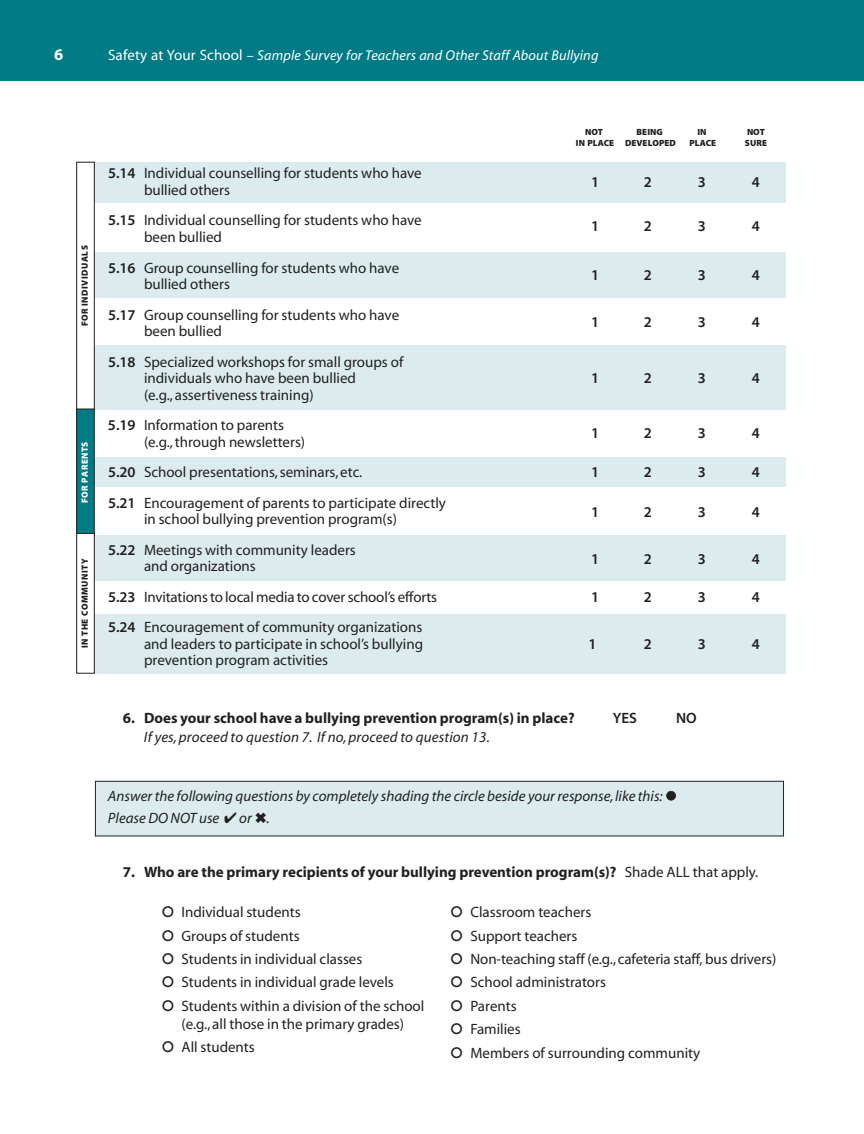
<style>
.page{position:relative;width:864px;height:1134px;background:#fff}
.page>*{position:absolute;margin:0;border:0;box-sizing:border-box;transform-origin:0 0}
.t1{font:16.5px "Myriad MM 700 600";color:#fff}
.t2{font:15px/23.4px "Myriad MM 400 600";color:#231f20}
.t3{font:15px/22.5px "Myriad MM It 400 600";color:#231f20}
.t4{font:15px "Myriad MM 700 600";color:#231f20}
.t5{font:15px "Myriad MM 565 600";color:#231f20}
.t6{font:14.25px "Myriad MM It 400 600";letter-spacing:.01em;color:#fff}
.t7{font:9px "Myriad MM 830 600";letter-spacing:.01em;color:#231f20}
.t8{font:9px "Myriad MM 830 600";letter-spacing:.055em;color:#231f20}
.t9{font:9px "Myriad MM 830 600";letter-spacing:.05em;color:#fff}
.s1{font-family:"Myriad MM 400 600";font-size:15px}
.s2{font-family:"Myriad MM 400 600"}
.s3{font-family:"Myriad MM 565 600"}
.s4{font-family:"Avant Garde IT Cby BT";font-weight:500}
</style>
<div class="page">
<div style="left:94px;top:162px;width:692px;height:40px;background:#dcecee"></div>
<div style="left:94px;top:252px;width:692px;height:46px;background:#dcecee"></div>
<div style="left:94px;top:457px;width:692px;height:30px;background:#dcecee"></div>
<div style="left:94px;top:535px;width:692px;height:45px;background:#dcecee"></div>
<div style="left:94px;top:614px;width:692px;height:60px;background:#dcecee"></div>
<div style="left:94px;top:346px;width:692px;height:64px;background:#dcecee"></div>
<div style="left:95px;top:781px;width:689px;height:55px;background:#dcecee"></div>
<div style="left:95px;top:781px;width:689px;height:55px;border:1px solid #231f20"></div>
<div style="left:667px;top:791px;width:9px;height:9px;background:#231f20;border-radius:50%"></div>
<div style="left:666px;top:791px;width:10px;height:10px;border:2px solid #231f20;border-radius:50%"></div>
<div style="left:0;top:0;width:864px;height:81px;background:#007b85"></div>
<div style="left:76px;top:162px;width:18px;height:248px;border:1px solid #231f20"></div>
<div style="left:77px;top:409px;width:17px;height:127px;background:#007b85"></div>
<div style="left:76px;top:409px;width:18px;height:127px;border:1px solid #231f20"></div>
<div style="left:77px;top:533px;width:17px;height:140px;background:#fff"></div>
<div style="left:76px;top:533px;width:18px;height:140px;border:1px solid #231f20"></div>
<p class="t1" style="left:54px;top:48px;width:11px">6</p>
<p class="t6" style="left:108px;top:50px;width:492px"><span class="s1">Safety at Your School</span> <span class="s2">–</span> Sample Survey for Teachers and Other Staff About Bullying</p>
<p class="t8" style="left:81px;top:326px;width:83px;rotate:-90deg">FOR INDIVIDUALS</p>
<p class="t9" style="left:81px;top:503px;width:63px;rotate:-90deg">FOR PARENTS</p>
<p class="t8" style="left:81px;top:648px;width:91px;rotate:-90deg">IN THE COMMUNITY</p>
<p class="t7" style="left:585px;top:129px;width:20px">NOT</p>
<p class="t7" style="left:636px;top:129px;width:28px">BEING</p>
<p class="t7" style="left:697px;top:129px;width:11px">IN</p>
<p class="t7" style="left:747px;top:129px;width:19px">NOT</p>
<p class="t7" style="left:576px;top:139px;width:102px">IN PLACE DEVELOPED</p>
<p class="t7" style="left:689px;top:139px;width:28px">PLACE</p>
<p class="t7" style="left:745px;top:139px;width:24px">SURE</p>
<p class="t2" style="left:144px;top:166px;width:279px;line-height:16.5px;text-indent:-36px"><span class="s3">5.14</span> Individual counselling for students who have bullied others</p>
<p class="t5" style="left:591px;top:177px;width:10px">1</p>
<p class="t5" style="left:644px;top:177px;width:10px">2</p>
<p class="t5" style="left:698px;top:177px;width:10px">3</p>
<p class="t5" style="left:752px;top:177px;width:10px">4</p>
<p class="t2" style="left:144px;top:213px;width:279px;line-height:16.5px;text-indent:-36px"><span class="s3">5.15</span> Individual counselling for students who have been bullied</p>
<p class="t5" style="left:591px;top:221px;width:10px">1</p>
<p class="t5" style="left:644px;top:221px;width:10px">2</p>
<p class="t5" style="left:698px;top:221px;width:10px">3</p>
<p class="t5" style="left:752px;top:221px;width:10px">4</p>
<p class="t2" style="left:144px;top:260px;width:257px;line-height:16.5px;text-indent:-36px"><span class="s3">5.16</span> Group counselling for students who have bullied others</p>
<p class="t5" style="left:591px;top:269px;width:10px">1</p>
<p class="t5" style="left:644px;top:269px;width:10px">2</p>
<p class="t5" style="left:698px;top:269px;width:10px">3</p>
<p class="t5" style="left:752px;top:269px;width:10px">4</p>
<p class="t2" style="left:144px;top:307px;width:257px;line-height:16.5px;text-indent:-36px"><span class="s3">5.17</span> Group counselling for students who have been bullied</p>
<p class="t5" style="left:591px;top:316px;width:10px">1</p>
<p class="t5" style="left:644px;top:316px;width:10px">2</p>
<p class="t5" style="left:698px;top:316px;width:10px">3</p>
<p class="t5" style="left:752px;top:316px;width:10px">4</p>
<p class="t2" style="left:144px;top:355px;width:261px;line-height:16.5px;text-indent:-36px"><span class="s3">5.18</span> Specialized workshops for small groups of individuals who have been bullied</p>
<p class="t5" style="left:591px;top:372px;width:10px">1</p>
<p class="t5" style="left:644px;top:372px;width:10px">2</p>
<p class="t5" style="left:698px;top:372px;width:10px">3</p>
<p class="t5" style="left:752px;top:372px;width:10px">4</p>
<p class="t2" style="left:108px;top:380px;width:207px;line-height:30.6px;text-indent:36px">(e.g., assertiveness training)<br><span class="s3">5.19</span> Information to parents</p>
<p class="t2" style="left:144px;top:431px;width:163px">(e.g., through newsletters)</p>
<p class="t5" style="left:591px;top:427px;width:10px">1</p>
<p class="t5" style="left:644px;top:427px;width:10px">2</p>
<p class="t5" style="left:698px;top:427px;width:10px">3</p>
<p class="t5" style="left:752px;top:427px;width:10px">4</p>
<p class="t2" style="left:108px;top:462px;width:256px"><span class="s3">5.20</span> School presentations, seminars, etc.</p>
<p class="t5" style="left:591px;top:466px;width:10px">1</p>
<p class="t5" style="left:644px;top:466px;width:10px">2</p>
<p class="t5" style="left:698px;top:466px;width:10px">3</p>
<p class="t5" style="left:752px;top:466px;width:10px">4</p>
<p class="t2" style="left:144px;top:496px;width:303px;line-height:16.5px;text-indent:-36px"><span class="s3">5.21</span> Encouragement of parents to participate directly in school bullying prevention program(s)</p>
<p class="t5" style="left:591px;top:506px;width:10px">1</p>
<p class="t5" style="left:644px;top:506px;width:10px">2</p>
<p class="t5" style="left:698px;top:506px;width:10px">3</p>
<p class="t5" style="left:752px;top:506px;width:10px">4</p>
<p class="t2" style="left:144px;top:543px;width:213px;line-height:16.5px;text-indent:-36px"><span class="s3">5.22</span> Meetings with community leaders and organizations</p>
<p class="t5" style="left:591px;top:553px;width:10px">1</p>
<p class="t5" style="left:644px;top:553px;width:10px">2</p>
<p class="t5" style="left:698px;top:553px;width:10px">3</p>
<p class="t5" style="left:752px;top:553px;width:10px">4</p>
<p class="t2" style="left:108px;top:586px;width:331px"><span class="s3">5.23</span> Invitations to local media to cover school’s efforts</p>
<p class="t5" style="left:591px;top:591px;width:10px">1</p>
<p class="t5" style="left:644px;top:591px;width:10px">2</p>
<p class="t5" style="left:698px;top:591px;width:10px">3</p>
<p class="t5" style="left:752px;top:591px;width:10px">4</p>
<p class="t2" style="left:108px;top:620px;width:317px;line-height:16.5px;text-align:right"><span class="s3">5.24</span> Encouragement of community organizations and leaders to participate in school’s bullying</p>
<p class="t5" style="left:588px;top:638px;width:10px">1</p>
<p class="t5" style="left:644px;top:638px;width:10px">2</p>
<p class="t5" style="left:698px;top:638px;width:10px">3</p>
<p class="t5" style="left:752px;top:638px;width:10px">4</p>
<p class="t2" style="left:144px;top:650px;width:186px">prevention program activities</p>
<p class="t4" style="left:123px;top:712px;width:453px">6. Does your school have a bullying prevention program(s) in place?</p>
<p class="t5" style="left:613px;top:712px;width:26px">YES</p>
<p class="t5" style="left:676px;top:712px;width:22px">NO</p>
<p class="t3" style="left:144px;top:727px;width:347px">If yes, proceed to question 7. If no, proceed to question 13.</p>
<p class="t3" style="left:108px;top:786px;width:556px">Answer the following questions by completely shading the circle beside your response,like this:<br>Please DO NOT use ✔ or ✖.</p>
<p class="t4" style="left:123px;top:867px;width:637px">7. Who are the primary recipients of your bullying prevention program(s)? <span class="s2">Shade ALL that apply.</span></p>
<p class="t2" style="left:162px;top:902px;width:264px"><span class="s4">O</span> Individual students<br><span class="s4">O</span> Groups of students<br><span class="s4">O</span> Students in individual classes<br><span class="s4">O</span> Students in individual grade levels<br><span class="s4">O</span> Students within a division of the school</p>
<p class="t2" style="left:162px;top:1013px;width:244px;text-indent:19px">(e.g., all those in the primary grades)<br><span class="s4">O</span> All students</p>
<p class="t2" style="left:451px;top:902px;width:327px"><span class="s4">O</span> Classroom teachers<br><span class="s4">O</span> Support teachers<br><span class="s4">O</span> Non-teaching staff (e.g., cafeteria staff, bus drivers)<br><span class="s4">O</span> School administrators<br><span class="s4">O</span> Parents<br><span class="s4">O</span> Families<br><span class="s4">O</span> Members of surrounding community</p>
</div>
